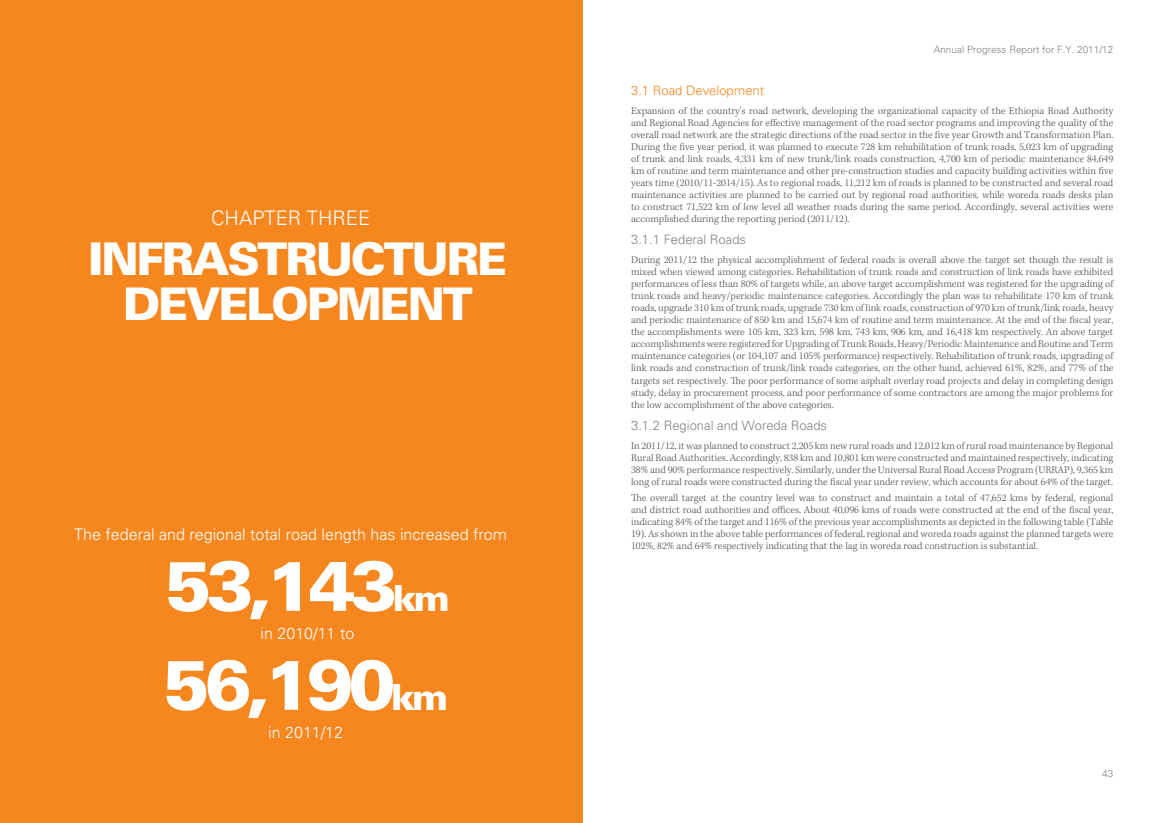
<style>
.page{position:relative;width:1163px;height:823px;background:#fff}
.page>*{position:absolute;margin:0;border:0;box-sizing:border-box;transform-origin:0 0}
.t1{font:900 70px "Univers LT Std";letter-spacing:-.07em;color:#fff}
.t2{font:900 45px/45px "Univers LT Std";letter-spacing:-.05em;color:#fff;text-align:center}
.t3{font:300 20px "Univers LT Std";color:#fff}
.t4{font:300 16px "Univers LT Std";color:#fff}
.t5{font:300 13px "Univers LT Std";color:#808285}
.t6{font:300 13px "Univers LT Std";color:#f6871f}
.t7{font:300 10.5px/12px "Kepler Std";color:#58595b;text-align:justify}
.t8{font:300 10px "Univers LT Std";color:#808285}
.s1{font-size:36px}
</style>
<div class="page">
<div style="left:0;top:0;width:582px;height:822px;background:#f6871f"></div>
<h3 class="t3" style="left:211px;top:206px;width:160px">CHAPTER THREE</h3>
<h2 class="t2" style="left:89px;top:236px;width:420px">INFRASTRUCTURE<br>DEVELOPMENT</h2>
<h3 class="t4" style="left:74px;top:524px;width:434px">The federal and regional total road length has increased from</h3>
<h1 class="t1" style="left:165px;top:541px;width:286px">53,143<span class="s1">km</span></h1>
<h3 class="t4" style="left:260px;top:623px;width:95px">in 2010/11 to</h3>
<h1 class="t1" style="left:163px;top:640px;width:286px">56,190<span class="s1">km</span></h1>
<h3 class="t4" style="left:268px;top:722px;width:76px">in 2011/12</h3>
<p class="t8" style="left:933px;top:44px;width:181px">Annual Progress Report for F.Y. 2011/12</p>
<p class="t6" style="left:631px;top:82px;width:134px">3.1 Road Development</p>
<p class="t7" style="left:631px;top:105px;width:483px">Expansion of the country’s road network, developing the organizational capacity of the Ethiopia Road Authority and Regional Road Agencies for effective management of the road sector programs and improving the quality of the overall road network are the strategic directions of the road sector in the five year Growth and Transformation Plan.<br>During the five year period, it was planned to execute 728 km rehabilitation of trunk roads, 5,023 km of upgrading of trunk and link roads, 4,331 km of new trunk/link roads construction, 4,700 km of periodic maintenance 84,649 km of routine and term maintenance and other pre-construction studies and capacity building activities within five years time (2010/11-2014/15). As to regional roads, 11,212 km of roads is planned to be constructed and several road maintenance activities are planned to be carried out by regional road authorities, while woreda roads desks plan to construct 71,522 km of low level all weather roads during the same period. Accordingly, several activities were accomplished during the reporting period (2011/12).</p>
<p class="t5" style="left:631px;top:232px;width:116px">3.1.1 Federal Roads</p>
<p class="t7" style="left:631px;top:254px;width:483px">During 2011/12 the physical accomplishment of federal roads is overall above the target set though the result is mixed when viewed among categories. Rehabilitation of trunk roads and construction of link roads have exhibited performances of less than 80% of targets while, an above target accomplishment was registered for the upgrading of trunk roads and heavy/periodic maintenance categories. Accordingly the plan was to rehabilitate 170 km of trunk roads, upgrade 310 km of trunk roads, upgrade 730 km of link roads, construction of 970 km of trunk/link roads, heavy and periodic maintenance of 850 km and 15,674 km of routine and term maintenance. At the end of the fiscal year, the accomplishments were 105 km, 323 km, 598 km, 743 km, 906 km, and 16,418 km respectively. An above target accomplishments were registered for Upgrading of Trunk Roads, Heavy/Periodic Maintenance and Routine and Term maintenance categories (or 104,107 and 105% performance) respectively. Rehabilitation of trunk roads, upgrading of link roads and construction of trunk/link roads categories, on the other hand, achieved 61%, 82%, and 77% of the targets set respectively. The poor performance of some asphalt overlay road projects and delay in completing design study, delay in procurement process, and poor performance of some contractors are among the major problems for the low accomplishment of the above categories.</p>
<p class="t5" style="left:631px;top:417px;width:197px">3.1.2 Regional and Woreda Roads</p>
<p class="t7" style="left:631px;top:440px;width:483px">In 2011/12, it was planned to construct 2,205 km new rural roads and 12,012 km of rural road maintenance by Regional Rural Road Authorities. Accordingly, 838 km and 10,801 km were constructed and maintained respectively, indicating 38% and 90% performance respectively. Similarly, under the Universal Rural Road Access Program (URRAP), 9,365 km long of rural roads were constructed during the fiscal year under review, which accounts for about 64% of the target.</p>
<p class="t7" style="left:631px;top:492px;width:483px">The overall target at the country level was to construct and maintain a total of 47,652 kms by federal, regional and district road authorities and offices. About 40,096 kms of roads were constructed at the end of the fiscal year, indicating 84% of the target and 116% of the previous year accomplishments as depicted in the following table (Table 19). As shown in the above table performances of federal, regional and woreda roads against the planned targets were 102%, 82% and 64% respectively indicating that the lag in woreda road construction is substantial.</p>
<p class="t8" style="left:1101px;top:766px;width:13px">43</p>
</div>
